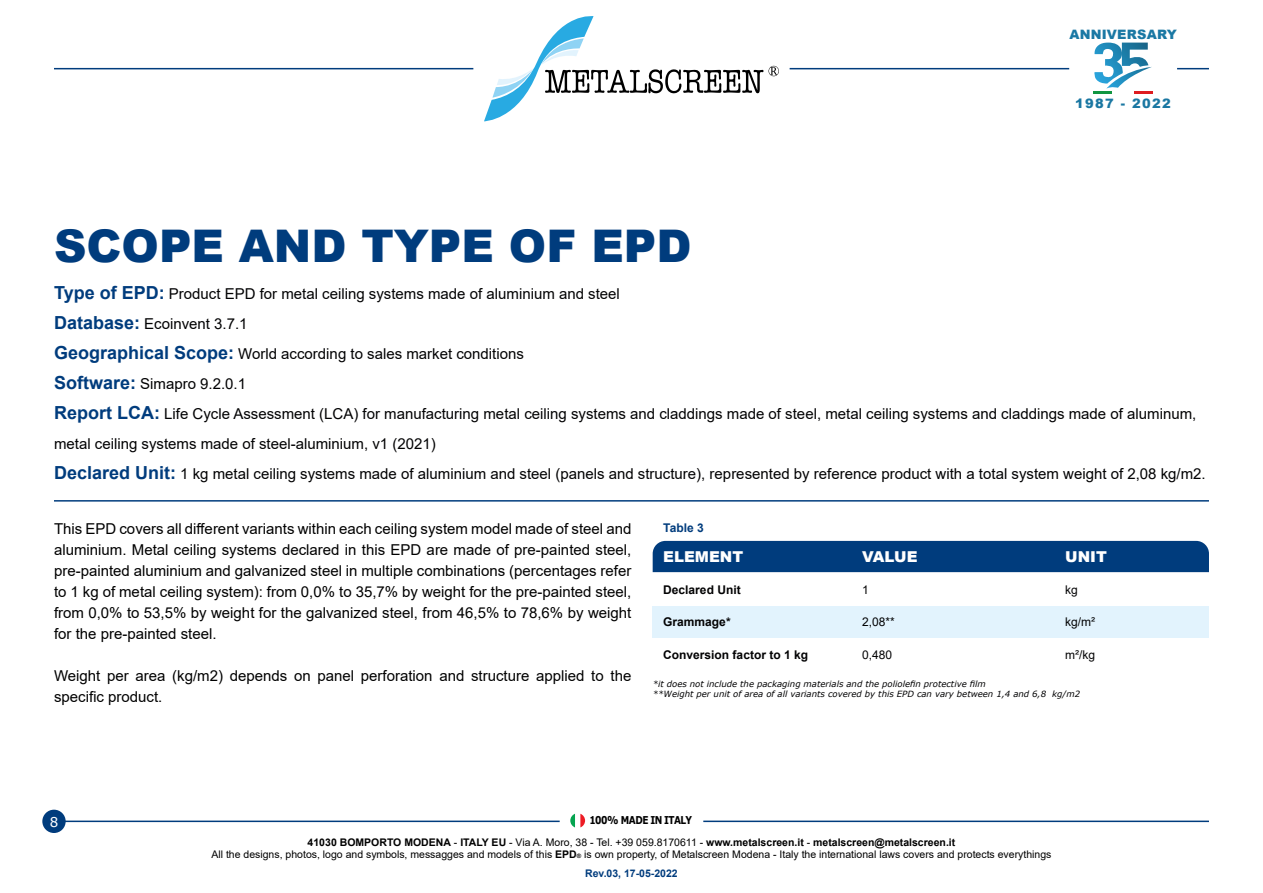
<style>
.page{position:relative;width:1263px;height:893px;background:#fff}
.page>*{position:absolute;margin:0;border:0;box-sizing:border-box;transform-origin:0 0}
.t1{font:900 45px "Arial";color:#003c7d}
.t2{font:15px/30px "Arial";color:#020203}
.t3{font:15px/21px "Arial";color:#000;text-align:justify}
.t4{font:900 15px "Arial";color:#fff}
.t5{font:13.5px "Verdana";color:#fff}
.t6{font:900 13.05px "Arial";letter-spacing:.015em;color:#1a78a4}
.t7{font:900 13.05px "Arial";letter-spacing:.105em;color:#1a77a2}
.t8{font:700 12px "Arial";color:#020203}
.t9{font:12px "Arial";color:#020203}
.t10{font:700 12px "Arial";color:#003c7d}
.t11{font:700 10.8px "Verdana";letter-spacing:-.06em;color:#000;scale:.83 1}
.t12{font:10.5px/12px "Arial";color:#000;text-align:center}
.t13{font:700 10.5px "Arial";color:#003c7d}
.t14{font:italic 8.55px/10.2px "Verdana";color:#020203}
.s1{font-weight:700;font-size:18px;color:#003c7d}
.s2{font-weight:700}
.s3{font-weight:700;font-size:6px}
</style>
<div class="page">
<hr style="left:54px;top:821px;width:506px;height:1px;background:#003c7d">
<hr style="left:703px;top:821px;width:506px;height:1px;background:#003c7d">
<svg style="left:570px;top:814px;width:15px;height:13px"></svg>
<div style="left:42px;top:810px;width:24px;height:23px;background:#003c7d;border-radius:50%"></div>
<div style="left:653px;top:541px;width:556px;height:31px;background:#003c7d"></div>
<hr style="left:54px;top:500px;width:1155px;height:2px;background:#003c7d">
<div style="left:653px;top:606px;width:556px;height:32px;background:#e2f3fd"></div>
<hr style="left:54px;top:68px;width:419px;height:1px;background:#003c7d">
<hr style="left:790px;top:68px;width:279px;height:1px;background:#003c7d">
<hr style="left:1177px;top:68px;width:32px;height:1px;background:#003c7d">
<svg style="left:484px;top:16px;width:295px;height:105px"></svg>
<svg style="left:1094px;top:43px;width:58px;height:46px"></svg>
<hr style="left:1094px;top:91px;width:18px;height:3px;background:#119641">
<hr style="left:1134px;top:91px;width:18px;height:3px;background:#de1c20">
<p class="t6" style="left:1069px;top:25px;width:109px">ANNIVERSARY</p>
<h1 class="t1" style="left:54px;top:213px;width:639px">SCOPE AND TYPE OF EPD</h1>
<p class="t7" style="left:1075px;top:94px;width:97px">1987 - 2022</p>
<p class="t2" style="left:54px;top:278px;width:1153px"><span class="s1">Type of EPD:</span> Product EPD for metal ceiling systems made of aluminium and steel<br><span class="s1">Database:</span> Ecoinvent 3.7.1<br><span class="s1">Geographical Scope:</span> World according to sales market conditions<br><span class="s1">Software:</span> Simapro 9.2.0.1<br><span class="s1">Report LCA:</span> Life Cycle Assessment (LCA) for manufacturing metal ceiling systems and claddings made of steel, metal ceiling systems and claddings made of aluminum, metal ceiling systems made of steel-aluminium, v1 (2021)<br><span class="s1">Declared Unit:</span> 1 kg metal ceiling systems made of aluminium and steel (panels and structure), represented by reference product with a total system weight of 2,08 kg/m2.</p>
<p class="t3" style="left:54px;top:518px;width:579px">This EPD covers all different variants within each ceiling system model made of steel and aluminium. Metal ceiling systems declared in this EPD are made of pre-painted steel, pre-painted aluminium and galvanized steel in multiple combinations (percentages refer to 1 kg of metal ceiling system): from 0,0% to 35,7% by weight for the pre-painted steel, from 0,0% to 53,5% by weight for the galvanized steel, from 46,5% to 78,6% by weight for the pre-painted steel.</p>
<p class="t3" style="left:54px;top:665px;width:579px">Weight per area (kg/m2) depends on panel perforation and structure applied to the specific product.</p>
<p class="t10" style="left:663px;top:519px;width:42px">Table 3</p>
<p class="t4" style="left:663px;top:546px;width:81px">ELEMENT</p>
<p class="t4" style="left:862px;top:546px;width:57px">VALUE</p>
<p class="t4" style="left:1065px;top:546px;width:43px">UNIT</p>
<p class="t8" style="left:663px;top:581px;width:79px">Declared Unit</p>
<p class="t8" style="left:663px;top:614px;width:69px">Grammage*</p>
<p class="t8" style="left:663px;top:646px;width:146px">Conversion factor to 1 kg</p>
<p class="t9" style="left:862px;top:581px;width:8px">1</p>
<p class="t9" style="left:862px;top:614px;width:34px">2,08**</p>
<p class="t9" style="left:862px;top:647px;width:32px">0,480</p>
<p class="t9" style="left:1065px;top:581px;width:14px">kg</p>
<p class="t9" style="left:1065px;top:614px;width:31px">kg/m²</p>
<p class="t9" style="left:1065px;top:647px;width:31px">m²/kg</p>
<p class="t14" style="left:653px;top:679px;width:429px">*it does not include the packaging materials and the poliolefin protective film<br>**Weight per unit of area of all variants covered by this EPD can vary between 1,4 and 6,8 kg/m2</p>
<p class="t5" style="left:50px;top:812px;width:10px">8</p>
<p class="t11" style="left:589px;top:812px;width:125px">100% MADE IN ITALY</p>
<p class="t12" style="left:211px;top:836px;width:841px"><span class="s2">41030 BOMPORTO MODENA</span> - <span class="s2">ITALY EU</span> - Via A. Moro, 38 - Tel. +39 059.8170611 - <span class="s2">www.metalscreen.it</span> - <span class="s2">metalscreen@metalscreen.it<br></span>All the designs, photos, logo and symbols, messagges and models of this <span class="s2">EPD</span><span class="s3">®</span> is own property, of Metalscreen Modena - Italy the international laws covers and protects everythings</p>
<p class="t13" style="left:585px;top:866px;width:94px">Rev.03, 17-05-2022</p>
</div>
